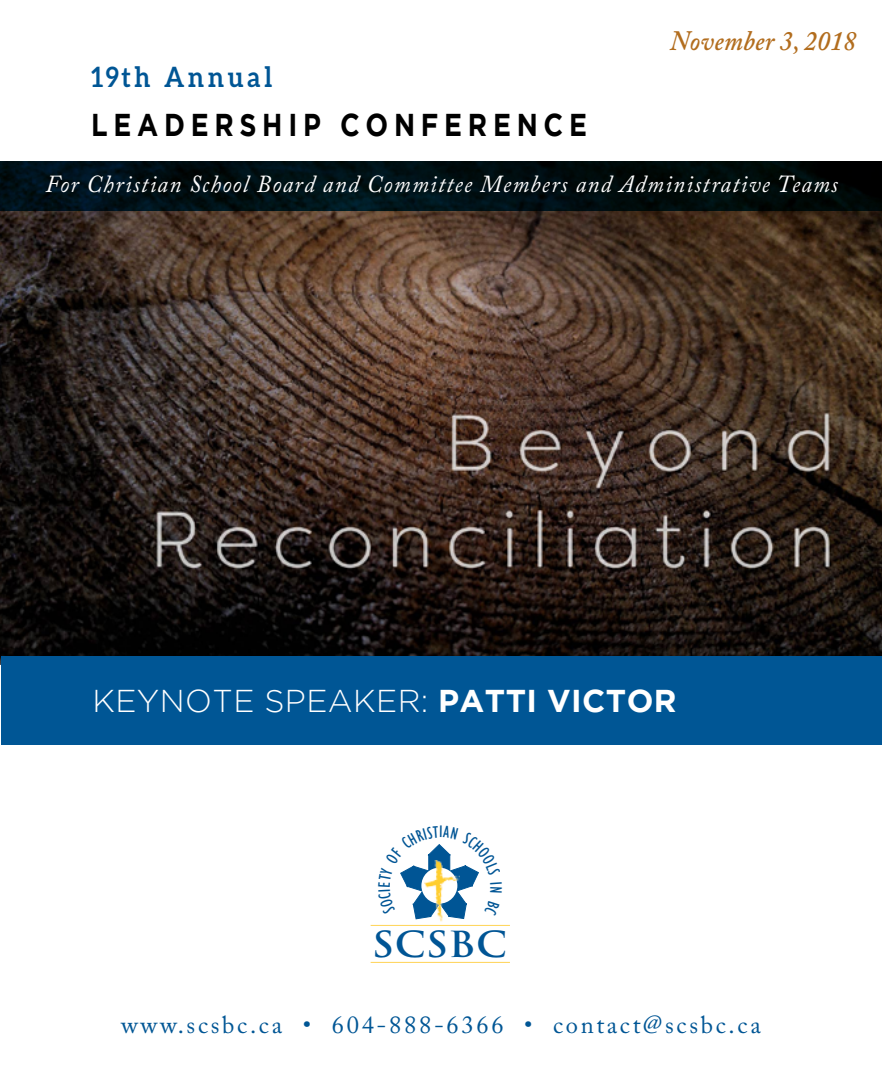
<style>
.page{position:relative;width:882px;height:1071px;background:#fff}
.page>*{position:absolute;margin:0;border:0;box-sizing:border-box;transform-origin:0 0}
.t1{font:700 35px "Trajan Pro";letter-spacing:.005em;color:#005595;scale:1.1 1}
.t2{font:300 31.5px "Gotham";letter-spacing:.015em;color:#fff}
.t3{font:700 31.5px "Gotham";letter-spacing:.215em;color:#000;scale:.85 1}
.t4{font:italic 600 28px "Adobe Caslon Pro";letter-spacing:.015em;color:#b26d1e;scale:.9 1}
.t5{font:700 28px "Aleo";letter-spacing:.15em;color:#005695;scale:.9 1}
.t6{font:24.5px "Adobe Caslon Pro";letter-spacing:.11em;color:#005695}
.t7{font:italic 24.32px "Adobe Caslon Pro";letter-spacing:.06em;color:#fff;scale:.94 1}
.s1{font-weight:700}
</style>
<div class="page">
<img style="left:0;top:161px;width:882px;height:503px">
<div style="left:1px;top:656px;width:881px;height:89px;background:#005695"></div>
<svg style="left:0;top:162px;width:882px;height:49px;background:#000e11"></svg>
<hr style="left:371px;top:962px;width:139px;height:1px;background:#ffd456">
<img style="left:425px;top:919px;width:34px;height:6px">
<hr style="left:371px;top:925px;width:139px;height:1px;background:#ffd456">
<svg style="left:400px;top:844px;width:79px;height:75px"></svg>
<p class="t5" style="left:91px;top:60px;width:203px">19th Annual</p>
<p class="t4" style="left:670px;top:24px;width:208px">November 3, 2018</p>
<p class="t3" style="left:91px;top:107px;width:585px">LEADERSHIP CONFERENCE</p>
<p class="t7" style="left:46px;top:170px;width:845px">For Christian School Board and Committee Members and Administrative Teams</p>
<p class="t2" style="left:92px;top:684px;width:586px">KEYNOTE SPEAKER: <span class="s1">PATTI VICTOR</span></p>
<h1 class="t1" style="left:372px;top:923px;width:124px">SCSBC</h1>
<p class="t6" style="left:121px;top:1010px;width:641px">www.scsbc.ca • 604-888-6366 • contact@scsbc.ca</p>
</div>
